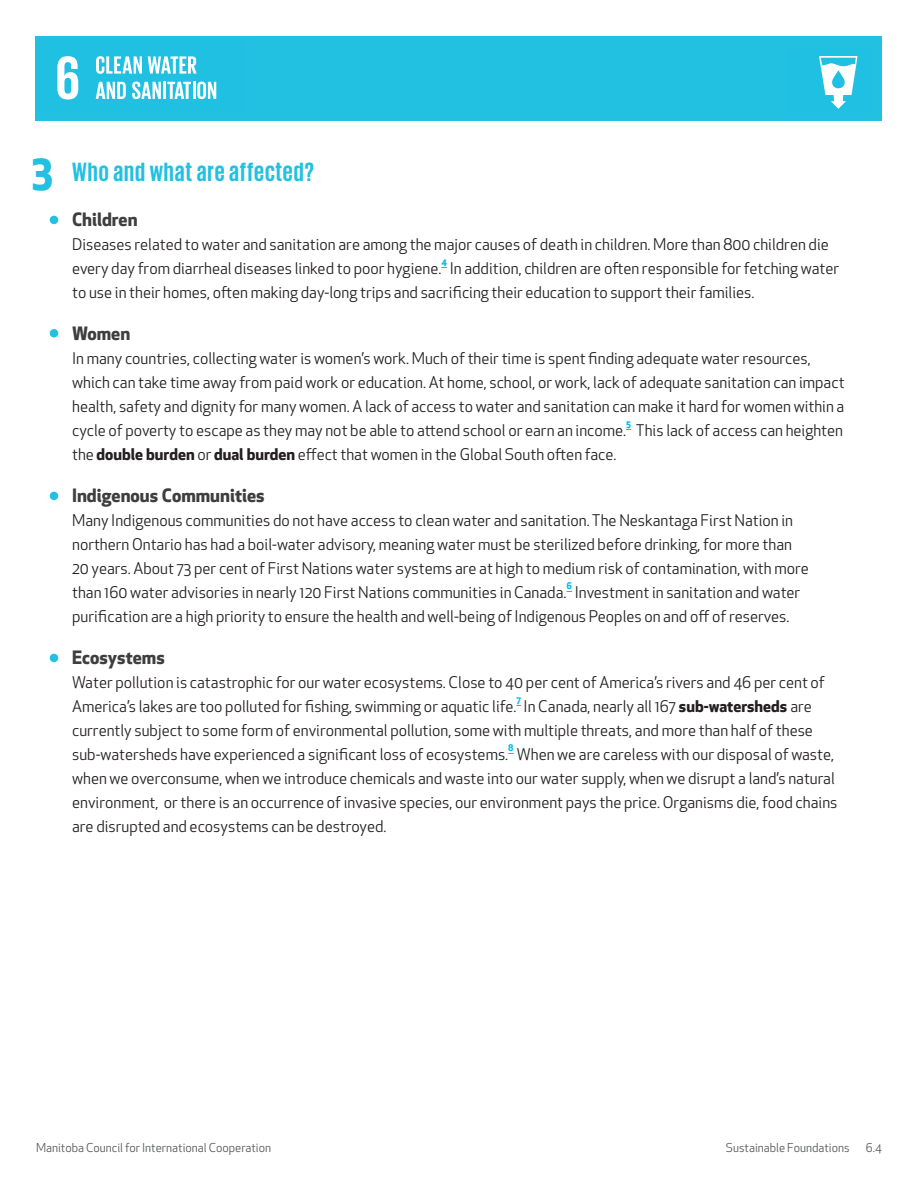
<style>
.page{position:relative;width:918px;height:1188px;background:#fff}
.page>*{position:absolute;margin:0;border:0;box-sizing:border-box;transform-origin:0 0}
.t1{font:700 42px "Apex New";color:#22c0e1}
.t2{font:700 27px "Giorgio Sans";letter-spacing:.04em;color:#22c0e1}
.t3{font:700 18px "Apex New";color:#3e3e3f}
.t4{font:15.75px/24px "Apex New";color:#231f20}
.t5{font:12px "Apex New";color:#57585a}
.t6{font:700 9px "Apex New";color:#00baf1}
.s1{font-weight:700}
</style>
<div class="page">
<div style="left:50px;top:216px;width:8px;height:8px;background:#22c0e1;border-radius:50%"></div>
<div style="left:50px;top:329px;width:8px;height:9px;background:#22c0e1;border-radius:50%"></div>
<div style="left:50px;top:492px;width:8px;height:8px;background:#22c0e1;border-radius:50%"></div>
<div style="left:50px;top:654px;width:8px;height:8px;background:#22c0e1;border-radius:50%"></div>
<div style="left:36px;top:36px;width:846px;height:85px;background:#22c0e1"></div>
<svg style="left:819px;top:56px;width:39px;height:53px"></svg>
<svg style="left:57px;top:56px;width:21px;height:43px"></svg>
<svg style="left:96px;top:56px;width:46px;height:18px"></svg>
<svg style="left:148px;top:56px;width:49px;height:18px"></svg>
<svg style="left:96px;top:82px;width:30px;height:17px"></svg>
<svg style="left:132px;top:82px;width:29px;height:17px"></svg>
<hr style="left:163px;top:82px;width:3px;height:17px;background:#fff">
<svg style="left:167px;top:82px;width:49px;height:17px"></svg>
<p class="t1" style="left:31px;top:139px;width:24px">3</p>
<p class="t2" style="left:72px;top:158px;width:244px">Who and what are affected?</p>
<p class="t3" style="left:72px;top:207px;width:67px">Children</p>
<p class="t4" style="left:72px;top:232px;width:758px">Diseases related to water and sanitation are among the major causes of death in children. More than 800 children die every day from diarrheal diseases linked to poor hygiene.</p>
<p class="t6" style="left:441px;top:255px;width:7px">4</p>
<p class="t4" style="left:72px;top:256px;width:769px;text-indent:378px">In addition, children are often responsible for fetching water to use in their homes, often making day-long trips and sacrificing their education to support their families.</p>
<p class="t3" style="left:72px;top:321px;width:60px">Women</p>
<p class="t4" style="left:72px;top:346px;width:774px">In many countries, collecting water is women’s work. Much of their time is spent finding adequate water resources, which can take time away from paid work or education. At home, school, or work, lack of adequate sanitation can impact health, safety and dignity for many women. A lack of access to water and sanitation can make it hard for women within a cycle of poverty to escape as they may not be able to attend school or earn an income.</p>
<p class="t6" style="left:626px;top:417px;width:6px">5</p>
<p class="t4" style="left:636px;top:418px;width:209px">This lack of access can heighten</p>
<p class="t4" style="left:72px;top:442px;width:546px">the <span class="s1">double burden</span> or <span class="s1">dual burden</span> effect that women in the Global South often face.</p>
<p class="t3" style="left:72px;top:483px;width:194px">Indigenous Communities</p>
<p class="t4" style="left:72px;top:508px;width:738px">Many Indigenous communities do not have access to clean water and sanitation. The Neskantaga First Nation in northern Ontario has had a boil-water advisory, meaning water must be sterilized before drinking, for more than 20 years. About 73 per cent of First Nations water systems are at high to medium risk of contamination, with more than 160 water advisories in nearly 120 First Nations communities in Canada.</p>
<p class="t6" style="left:567px;top:579px;width:7px">6</p>
<p class="t4" style="left:72px;top:580px;width:730px;text-indent:503px">Investment in sanitation and water purification are a high priority to ensure the health and well-being of Indigenous Peoples on and off of reserves.</p>
<p class="t3" style="left:72px;top:645px;width:94px">Ecosystems</p>
<p class="t4" style="left:72px;top:670px;width:754px">Water pollution is catastrophic for our water ecosystems. Close to 40 per cent of America’s rivers and 46 per cent of<br>America’s lakes are too polluted for fishing, swimming or aquatic life.</p>
<p class="t6" style="left:516px;top:693px;width:6px">7</p>
<p class="t4" style="left:72px;top:694px;width:742px;text-align:justify;text-indent:451px">In Canada, nearly all 167 <span class="s1">sub-watersheds</span> are currently subject to some form of environmental pollution, some with multiple threats, and more than half of these sub-watersheds have experienced a significant loss of ecosystems.</p>
<p class="t6" style="left:508px;top:741px;width:7px">8</p>
<p class="t4" style="left:72px;top:742px;width:767px;text-indent:445px">When we are careless with our disposal of waste, when we overconsume, when we introduce chemicals and waste into our water supply, when we disrupt a land’s natural environment, or there is an occurrence of invasive species, our environment pays the price. Organisms die, food chains are disrupted and ecosystems can be destroyed.</p>
<p class="t5" style="left:36px;top:1140px;width:237px">Manitoba Council for International Cooperation</p>
<p class="t5" style="left:726px;top:1140px;width:125px">Sustainable Foundations</p>
<p class="t5" style="left:866px;top:1140px;width:18px">6.4</p>
</div>
